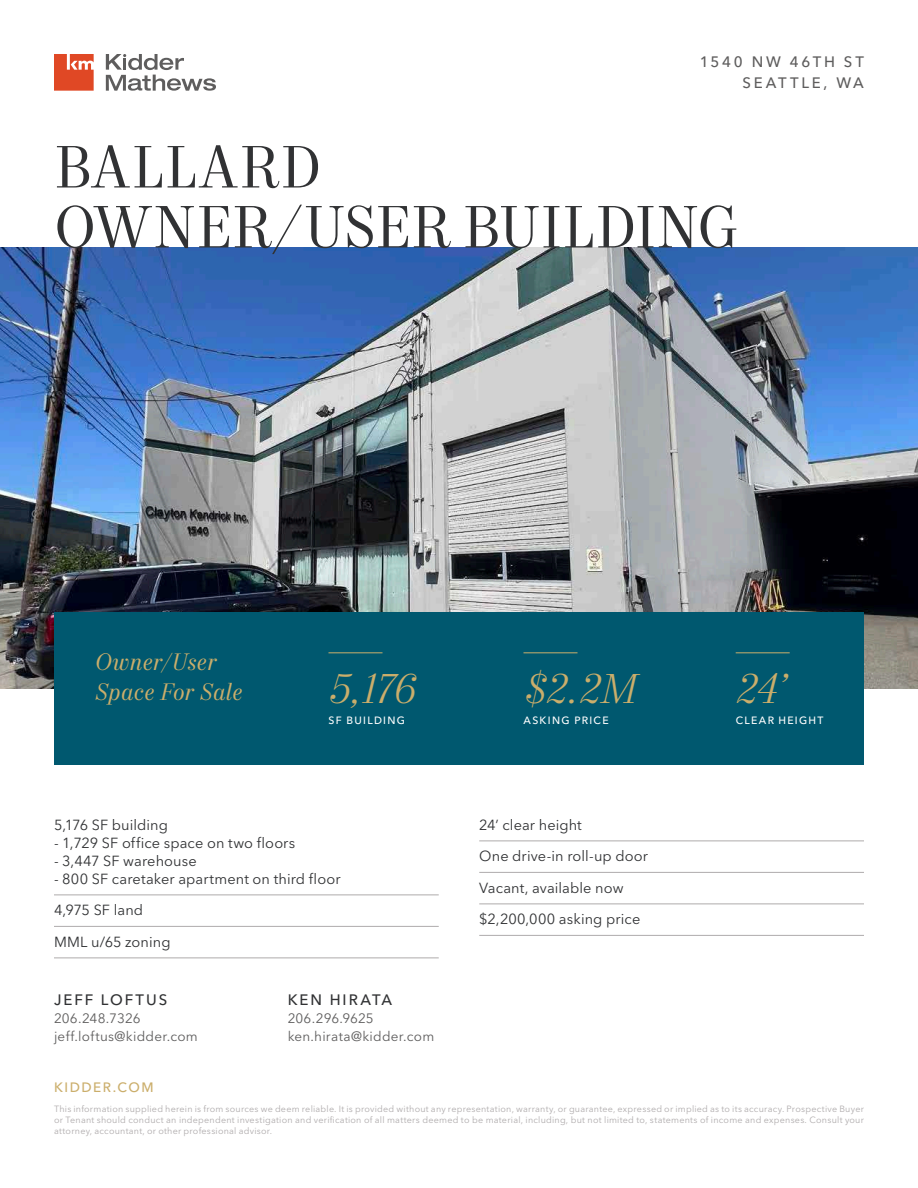
<style>
.page{position:relative;width:918px;height:1188px;background:#fff}
.page>*{position:absolute;margin:0;border:0;box-sizing:border-box;transform-origin:0 0}
.Headline_-_Level_1_-_Charcoal_2023{font:60px/60px "Mort Modern 08";color:#313234}
.Stat_Italic_-_Gold_2023{font:italic 300 42px "Mort Modern 07";letter-spacing:-.02em;color:#cbae6b}
.Callout_Text_-_Italics_-_Gold_2023{font:italic 24px/30px "Mort Modern 08";letter-spacing:.01em;color:#cbae6b}
.Property_Address_-_Ash_2023{font:500 15px/21px "Avenir Next LT Pro";letter-spacing:.185em;color:#5e5d5d;text-align:right}
.Contact_Info_-_Ash_2023{font:500 15px "Avenir Next LT Pro";letter-spacing:.135em;color:#313234}
.Factoids_-_Sterling_Line_2023{font:14.55px "Avenir Next LT Pro";letter-spacing:.005em;color:#313234}
.Contact_Info_-_Ash_2023-2{font:13.5px "Avenir Next LT Pro";letter-spacing:.02em;color:#5e5d5d}
.t1{font:500 13.5px "Avenir Next LT Pro";letter-spacing:.11em;color:#cbae6b}
.Stat_Label_-_White_2023{font:500 10.5px "Avenir Next LT Pro";letter-spacing:.125em;color:#fff}
.t2{font:9px/10.8px "Avenir Next LT Pro";letter-spacing:.025em;color:#afabac;text-align:justify}
</style>
<div class="page">
<img style="left:0;top:247px;width:918px;height:441px">
<hr style="left:54px;top:895px;width:385px;height:1px;background:#afabac">
<hr style="left:54px;top:926px;width:385px;height:1px;background:#afabac">
<hr style="left:54px;top:958px;width:385px;height:1px;background:#afabac">
<hr style="left:479px;top:841px;width:385px;height:1px;background:#afabac">
<hr style="left:479px;top:872px;width:385px;height:1px;background:#afabac">
<hr style="left:479px;top:904px;width:385px;height:1px;background:#afabac">
<hr style="left:479px;top:935px;width:385px;height:1px;background:#afabac">
<div style="left:54px;top:612px;width:810px;height:153px;background:#00586f"></div>
<hr style="left:524px;top:652px;width:54px;height:1px;background:#cbae6b">
<hr style="left:736px;top:652px;width:54px;height:1px;background:#cbae6b">
<hr style="left:328px;top:652px;width:54px;height:1px;background:#cbae6b">
<svg style="left:106px;top:54px;width:110px;height:37px"></svg>
<svg style="left:54px;top:54px;width:40px;height:37px"></svg>
<p class="Property_Address_-_Ash_2023" style="left:700px;top:52px;width:166px">1540 NW 46TH ST<br>SEATTLE, WA</p>
<p class="Headline_-_Level_1_-_Charcoal_2023" style="left:54px;top:140px;width:685px">BALLARD<br>OWNER/USER BUILDING</p>
<p class="Callout_Text_-_Italics_-_Gold_2023" style="left:94px;top:648px;width:150px">Owner/User<br>Space For Sale</p>
<p class="Stat_Italic_-_Gold_2023" style="left:328px;top:664px;width:88px">5,176</p>
<p class="Stat_Label_-_White_2023" style="left:328px;top:714px;width:78px">SF BUILDING</p>
<p class="Factoids_-_Sterling_Line_2023" style="left:54px;top:816px;width:115px">5,176 SF building</p>
<p class="Factoids_-_Sterling_Line_2023" style="left:54px;top:834px;width:243px">- 1,729 SF office space on two floors</p>
<p class="Factoids_-_Sterling_Line_2023" style="left:54px;top:852px;width:144px">- 3,447 SF warehouse</p>
<p class="Factoids_-_Sterling_Line_2023" style="left:54px;top:870px;width:288px">- 800 SF caretaker apartment on third floor</p>
<p class="Factoids_-_Sterling_Line_2023" style="left:54px;top:902px;width:91px">4,975 SF land</p>
<p class="Factoids_-_Sterling_Line_2023" style="left:54px;top:933px;width:118px">MML u/65 zoning</p>
<p class="Contact_Info_-_Ash_2023" style="left:54px;top:991px;width:115px">JEFF LOFTUS</p>
<p class="Contact_Info_-_Ash_2023-2" style="left:54px;top:1011px;width:88px">206.248.7326</p>
<p class="Contact_Info_-_Ash_2023-2" style="left:54px;top:1029px;width:145px">jeff.loftus@kidder.com</p>
<p class="Contact_Info_-_Ash_2023" style="left:288px;top:991px;width:106px">KEN HIRATA</p>
<p class="Contact_Info_-_Ash_2023-2" style="left:288px;top:1011px;width:88px">206.296.9625</p>
<p class="Contact_Info_-_Ash_2023-2" style="left:288px;top:1029px;width:148px">ken.hirata@kidder.com</p>
<p class="Stat_Italic_-_Gold_2023" style="left:524px;top:664px;width:115px">$2.2M</p>
<p class="Stat_Label_-_White_2023" style="left:524px;top:714px;width:87px">ASKING PRICE</p>
<p class="Factoids_-_Sterling_Line_2023" style="left:479px;top:816px;width:104px">24’ clear height</p>
<p class="Factoids_-_Sterling_Line_2023" style="left:479px;top:848px;width:170px">One drive-in roll-up door</p>
<p class="Factoids_-_Sterling_Line_2023" style="left:479px;top:879px;width:146px">Vacant, available now</p>
<p class="Factoids_-_Sterling_Line_2023" style="left:479px;top:911px;width:163px">$2,200,000 asking price</p>
<p class="Stat_Italic_-_Gold_2023" style="left:736px;top:664px;width:53px">24’</p>
<p class="Stat_Label_-_White_2023" style="left:736px;top:714px;width:89px">CLEAR HEIGHT</p>
<h3 class="t1" style="left:54px;top:1079px;width:101px">KIDDER.COM</h3>
<p class="t2" style="left:54px;top:1104px;width:812px">This information supplied herein is from sources we deem reliable. It is provided without any representation, warranty, or guarantee, expressed or implied as to its accuracy. Prospective Buyer or Tenant should conduct an independent investigation and verification of all matters deemed to be material, including, but not limited to, statements of income and expenses. Consult your attorney, accountant, or other professional advisor.</p>
</div>
